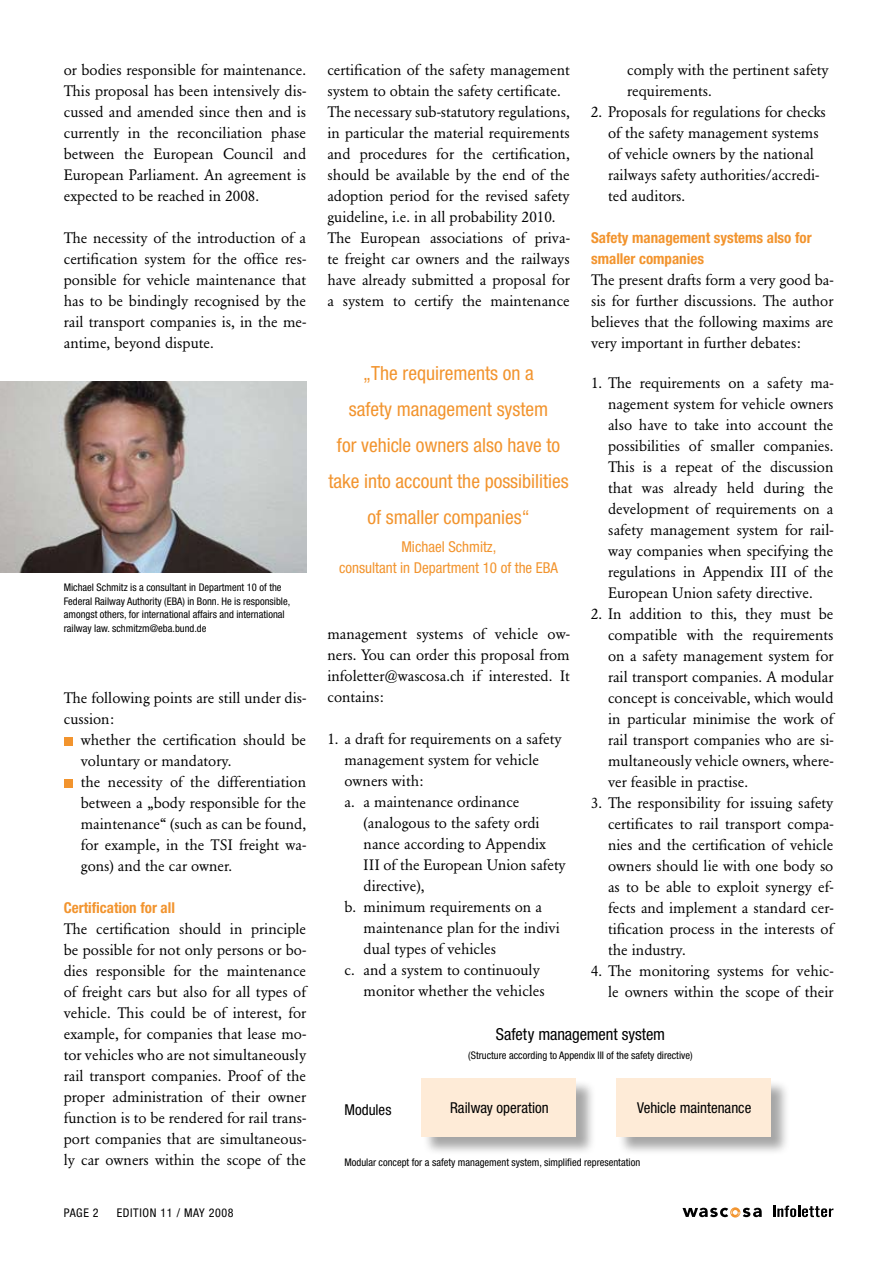
<style>
.page{position:relative;width:893px;height:1263px;background:#fff}
.page>*{position:absolute;margin:0;border:0;box-sizing:border-box;transform-origin:0 0}
.t1{font:condensed 19.5px/36px "Helvetica Neue";color:#f2942e;text-align:center}
.t2{font:condensed 16.5px "Helvetica Neue";letter-spacing:-.005em;color:#000}
.t3{font:15px/21px "Garamond BE";color:#000;text-align:justify}
.t4{font:700 condensed 15px/21px "Helvetica Neue";color:#f2942e}
.t5{font:condensed 15px/21px "Helvetica Neue";color:#f2942e;text-align:center}
.t6{font:condensed 15px "Helvetica Neue";color:#000}
.t7{font:condensed 12px "Helvetica Neue";letter-spacing:.05em;color:#000}
.t8{font:condensed 10.5px/13.5px "Helvetica Neue";color:#000}
</style>
<div class="page">
<svg style="left:773px;top:1205px;width:60px;height:12px"></svg>
<svg style="left:682px;top:1208px;width:80px;height:9px"></svg>
<div style="left:64px;top:737px;width:8px;height:8px;background:#f2942e"></div>
<div style="left:64px;top:779px;width:8px;height:8px;background:#f2942e"></div>
<div style="left:422px;top:1079px;width:180px;height:85px;background:#000;opacity:.35"></div>
<div style="left:421px;top:1078px;width:155px;height:58px;background:#feebd7"></div>
<div style="left:617px;top:1079px;width:179px;height:85px;background:#000;opacity:.35"></div>
<div style="left:616px;top:1078px;width:155px;height:58px;background:#feebd7"></div>
<img style="left:0;top:382px;width:306px;height:191px">
<p class="t3" style="left:64px;top:59px;width:244px">or bodies responsible for maintenance.<br>This proposal has been intensively dis&shy;cussed and amended since then and is currently in the reconciliation phase between the European Council and European Parliament. An agreement is expected to be reached in 2008.</p>
<p class="t3" style="left:64px;top:227px;width:244px">The necessity of the introduction of a certification system for the office res&shy;ponsible for vehicle maintenance that has to be bindingly recognised by the rail transport companies is, in the me&shy;antime, beyond dispute.</p>
<p class="t8" style="left:64px;top:581px;width:228px">Michael Schmitz is a consultant in Department 10 of the Federal Railway Authority (EBA) in Bonn. He is responsible, amongst others, for international affairs and international railway law. schmitzm@eba.bund.de</p>
<p class="t3" style="left:64px;top:688px;width:244px">The following points are still under dis&shy;cussion:</p>
<p class="t3" style="left:81px;top:730px;width:227px;text-align:left">whether the certification should be voluntary or mandatory.<br>the necessity of the differentiation between a „body responsible for the maintenance“ (such as can be found, for example, in the TSI freight wa&shy;gons) and the car owner.</p>
<p class="t4" style="left:64px;top:897px;width:113px">Certification for all</p>
<p class="t3" style="left:64px;top:919px;width:244px">The certification should in principle be possible for not only persons or bo&shy;dies responsible for the maintenance of freight cars but also for all types of vehicle. This could be of interest, for example, for companies that lease mo&shy;tor vehicles who are not simultaneously rail transport companies. Proof of the proper administration of their owner function is to be rendered for rail trans&shy;port companies that are simultaneous&shy;ly car owners within the scope of the</p>
<p class="t7" style="left:64px;top:1206px;width:36px">PAGE 2</p>
<p class="t7" style="left:117px;top:1206px;width:118px">EDITION 11 / MAY 2008</p>
<p class="t3" style="left:327px;top:59px;width:244px;text-align:left">certification of the safety management system to obtain the safety certificate.<br>The necessary sub-statutory regulations, in particular the material requirements and procedures for the certification, should be available by the end of the adoption period for the revised safety guideline, i.e. in all probability 2010.<br>The European associations of priva&shy;te freight car owners and the railways have already submitted a proposal for a system to certify the maintenance</p>
<h1 class="t1" style="left:328px;top:355px;width:242px">„The requirements on a<br>safety management system<br>for vehicle owners also have to take into account the possibilities of smaller companies“</h1>
<p class="t5" style="left:339px;top:536px;width:220px">Michael Schmitz,<br>consultant in Department 10 of the EBA</p>
<p class="t3" style="left:327px;top:624px;width:244px">management systems of vehicle ow&shy;ners. You can order this proposal from infoletter@wascosa.ch if interested. It contains:</p>
<p class="t3" style="left:344px;top:729px;width:219px;text-align:left;text-indent:-17px">1. a draft for requirements on a safety management system for vehicle owners with:<br>a. a maintenance ordinance</p>
<p class="t3" style="left:364px;top:813px;width:177px">(analogous to the safety ordi</p>
<p class="t3" style="left:364px;top:834px;width:184px">nance according to Appendix</p>
<p class="t3" style="left:364px;top:855px;width:204px">III of the European Union safety</p>
<p class="t3" style="left:364px;top:876px;width:62px">directive),</p>
<p class="t3" style="left:344px;top:897px;width:199px">b. minimum requirements on a</p>
<p class="t3" style="left:364px;top:918px;width:198px">maintenance plan for the indivi</p>
<p class="t3" style="left:364px;top:939px;width:134px">dual types of vehicles</p>
<p class="t3" style="left:344px;top:960px;width:197px">c. and a system to continuouly</p>
<p class="t3" style="left:364px;top:981px;width:183px">monitor whether the vehicles</p>
<p class="t3" style="left:627px;top:59px;width:203px">comply with the pertinent safety requirements.</p>
<p class="t3" style="left:608px;top:101px;width:219px;text-align:left;text-indent:-17px">2. Proposals for regulations for checks of the safety management systems of vehicle owners by the national railways safety authorities/accredi&shy;ted auditors.</p>
<p class="t4" style="left:591px;top:227px;width:222px">Safety management systems also for smaller companies</p>
<p class="t3" style="left:591px;top:269px;width:244px">The present drafts form a very good ba&shy;sis for further discussions. The author believes that the following maxims are very important in further debates:</p>
<p class="t3" style="left:608px;top:372px;width:227px;text-indent:-17px">1. The requirements on a safety ma&shy;nagement system for vehicle owners also have to take into account the possibilities of smaller companies.<br>This is a repeat of the discussion that was already held during the development of requirements on a safety management system for rail&shy;way companies when specifying the regulations in Appendix III of the European Union safety directive.</p>
<p class="t3" style="left:608px;top:603px;width:227px;text-indent:-17px">2. In addition to this, they must be compatible with the requirements on a safety management system for rail transport companies. A modular concept is conceivable, which would in particular minimise the work of rail transport companies who are si&shy;multaneously vehicle owners, where&shy;ver feasible in practise.</p>
<p class="t3" style="left:608px;top:792px;width:227px;text-indent:-17px">3. The responsibility for issuing safety certificates to rail transport compa&shy;nies and the certification of vehicle owners should lie with one body so as to be able to exploit synergy ef&shy;fects and implement a standard cer&shy;tification process in the interests of the industry.</p>
<p class="t3" style="left:591px;top:960px;width:244px;text-align:right">4. The monitoring systems for vehic&shy;le owners within the scope of their</p>
<p class="t2" style="left:496px;top:1024px;width:171px">Safety management system</p>
<p class="t8" style="left:468px;top:1049px;width:226px">(Structure according to Appendix III of the safety directive)</p>
<p class="t6" style="left:344px;top:1101px;width:49px">Modules</p>
<p class="t6" style="left:450px;top:1099px;width:100px">Railway operation</p>
<p class="t6" style="left:637px;top:1099px;width:116px">Vehicle maintenance</p>
<p class="t8" style="left:344px;top:1156px;width:297px">Modular concept for a safety management system, simplified representation</p>
</div>
